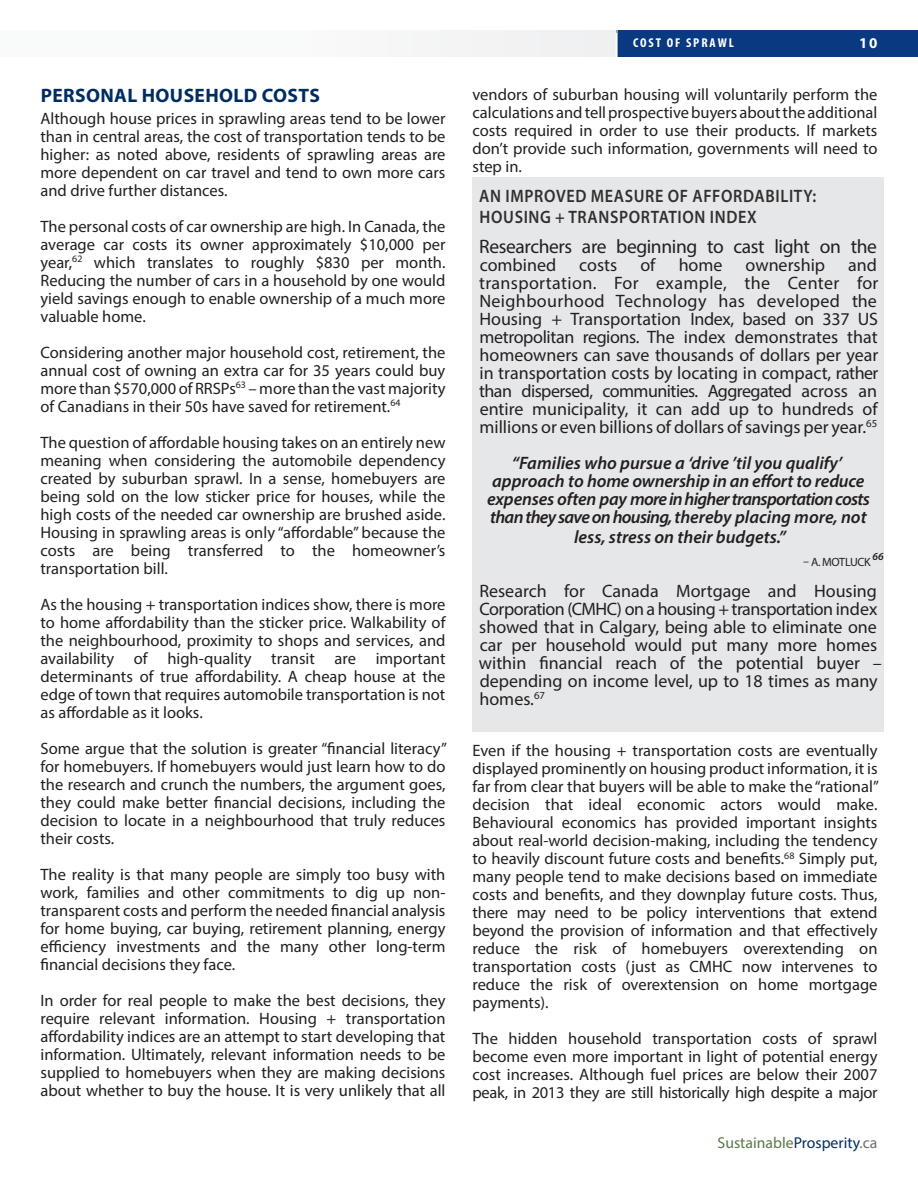
<style>
.page{position:relative;width:918px;height:1188px;background:#fff}
.page>*{position:absolute;margin:0;border:0;box-sizing:border-box;transform-origin:0 0}
.t1{font:19.5px "Myriad Pro";letter-spacing:-.02em;color:#231f20}
.Heading_2{font:700 19.5px "Myriad Pro";letter-spacing:.02em;color:#002d61}
.t2{font:18px/18px "Myriad Pro";color:#231f20;text-align:justify}
.t3{font:italic 600 18px/18.3px "Myriad Pro";letter-spacing:-.01em;color:#231f20;text-align:center}
.t4{font:600 18px/21px "Myriad Pro";letter-spacing:.04em;color:#312f30;scale:.9 1}
.Paragraph{font:16.5px/18px "Myriad Pro";color:#231f20;text-align:justify}
.t5{font:15.75px "Myriad Pro";color:#587847}
.t6{font:700 15px "Myriad Pro";color:#fff}
.t7{font:700 condensed 12.9px "Myriad Pro";letter-spacing:.14em;color:#fff;scale:1.05 1}
.t8{font:12px "Myriad Pro";letter-spacing:-.02em;color:#231f20}
.t9{font:italic 600 10.8px "Myriad Pro";color:#231f20}
.s1{color:#002d61}
.s2{color:#6c6d70}
</style>
<div class="page">
<div style="left:472px;top:178px;width:412px;height:554px;background:#e6e7e9"></div>
<div style="left:616px;top:30px;width:302px;height:27px;background:#083981"></div>
<div style="left:0;top:30px;width:617px;height:27px;background:#f9fafa"></div>
<hr style="left:616px;top:33px;width:1px;height:30px;background:#fff">
<h2 class="Heading_2" style="left:41px;top:83px;width:281px">PERSONAL HOUSEHOLD COSTS</h2>
<p class="Paragraph" style="left:40px;top:109px;width:407px">Although house prices in sprawling areas tend to be lower than in central areas, the cost of transportation tends to be higher: as noted above, residents of sprawling areas are more dependent on car travel and tend to own more cars and drive further distances.</p>
<p class="Paragraph" style="left:40px;top:217px;width:407px">The personal costs of car ownership are high. In Canada, the average car costs its owner approximately $10,000 per year,<sup>62</sup> which translates to roughly $830 per month.<br>Reducing the number of cars in a household by one would yield savings enough to enable ownership of a much more valuable home.</p>
<p class="Paragraph" style="left:40px;top:343px;width:406px">Considering another major household cost, retirement, the annual cost of owning an extra car for 35 years could buy more than $570,000 of RRSPs<sup>63</sup> – more than the vast majority of Canadians in their 50s have saved for retirement.<sup>64</sup></p>
<p class="Paragraph" style="left:40px;top:433px;width:407px">The question of affordable housing takes on an entirely new meaning when considering the automobile dependency created by suburban sprawl. In a sense, homebuyers are being sold on the low sticker price for houses, while the high costs of the needed car ownership are brushed aside.<br>Housing in sprawling areas is only “affordable” because the costs are being transferred to the homeowner’s transportation bill.</p>
<p class="Paragraph" style="left:40px;top:595px;width:407px">As the housing + transportation indices show, there is more to home affordability than the sticker price. Walkability of the neighbourhood, proximity to shops and services, and availability of high-quality transit are important determinants of true affordability. A cheap house at the edge of town that requires automobile transportation is not as affordable as it looks.</p>
<p class="Paragraph" style="left:40px;top:739px;width:408px">Some argue that the solution is greater “financial literacy” for homebuyers. If homebuyers would just learn how to do the research and crunch the numbers, the argument goes, they could make better financial decisions, including the decision to locate in a neighbourhood that truly reduces their costs.</p>
<p class="Paragraph" style="left:40px;top:865px;width:407px">The reality is that many people are simply too busy with work, families and other commitments to dig up non&shy;transparent costs and perform the needed financial analysis for home buying, car buying, retirement planning, energy efficiency investments and the many other long-term financial decisions they face.</p>
<p class="Paragraph" style="left:40px;top:991px;width:407px">In order for real people to make the best decisions, they require relevant information. Housing + transportation affordability indices are an attempt to start developing that information. Ultimately, relevant information needs to be supplied to homebuyers when they are making decisions about whether to buy the house. It is very unlikely that all</p>
<p class="t7" style="left:633px;top:35px;width:15px">COST</p>
<p class="t7" style="left:667px;top:35px;width:65px">OF SPRAWL</p>
<p class="t6" style="left:859px;top:33px;width:20px">10</p>
<p class="Paragraph" style="left:472px;top:85px;width:407px">vendors of suburban housing will voluntarily perform the calculations and tell prospective buyers about the additional costs required in order to use their products. If markets don’t provide such information, governments will need to step in.</p>
<p class="t4" style="left:479px;top:185px;width:376px">AN IMPROVED MEASURE OF AFFORDABILITY:<br>HOUSING + TRANSPORTATION INDEX</p>
<p class="t1" style="left:479px;top:235px;width:399px">Researchers are beginning to cast light on the</p>
<p class="t2" style="left:480px;top:256px;width:78px">combined</p>
<p class="t2" style="left:579px;top:256px;width:40px">costs</p>
<p class="t2" style="left:640px;top:256px;width:17px">of</p>
<p class="t2" style="left:679px;top:256px;width:45px">home</p>
<p class="t2" style="left:746px;top:256px;width:81px">ownership</p>
<p class="t2" style="left:479px;top:256px;width:401px;text-indent:369px">and transportation. For example, the Center for Neighbourhood Technology has developed the Housing + Transportation Index, based on 337 US metropolitan regions. The index demonstrates that homeowners can save thousands of dollars per year in transportation costs by locating in compact, rather than dispersed, communities. Aggregated across an entire municipality, it can add up to hundreds of millions or even billions of dollars of savings per year.<sup>65</sup></p>
<p class="t3" style="left:487px;top:454px;width:384px">“Families who pursue a ‘drive ’til you qualify’ approach to home ownership in an effort to reduce expenses often pay more in higher transportation costs than they save on housing, thereby placing more, not less, stress on their budgets.”</p>
<p class="t8" style="left:803px;top:554px;width:69px">– A. MOTLUCK</p>
<p class="t9" style="left:872px;top:549px;width:13px">66</p>
<p class="t2" style="left:479px;top:582px;width:405px;text-align:left">Research for Canada Mortgage and Housing Corporation (CMHC) on a housing + transportation index showed that in Calgary, being able to eliminate one car per household would put many more homes within financial reach of the potential buyer – depending on income level, up to 18 times as many homes.<sup>67</sup></p>
<p class="Paragraph" style="left:472px;top:742px;width:408px">Even if the housing + transportation costs are eventually displayed prominently on housing product information, it is far from clear that buyers will be able to make the “rational” decision that ideal economic actors would make.<br>Behavioural economics has provided important insights about real-world decision-making, including the tendency to heavily discount future costs and benefits.<sup>68</sup> Simply put, many people tend to make decisions based on immediate costs and benefits, and they downplay future costs. Thus, there may need to be policy interventions that extend beyond the provision of information and that effectively reduce the risk of homebuyers overextending on transportation costs (just as CMHC now intervenes to reduce the risk of overextension on home mortgage payments).</p>
<p class="Paragraph" style="left:472px;top:1030px;width:407px">The hidden household transportation costs of sprawl become even more important in light of potential energy cost increases. Although fuel prices are below their 2007 peak, in 2013 they are still historically high despite a major</p>
<p class="t5" style="left:718px;top:1133px;width:161px">Sustainable<span class="s1">Prosperity</span><span class="s2">.ca</span></p>
</div>
